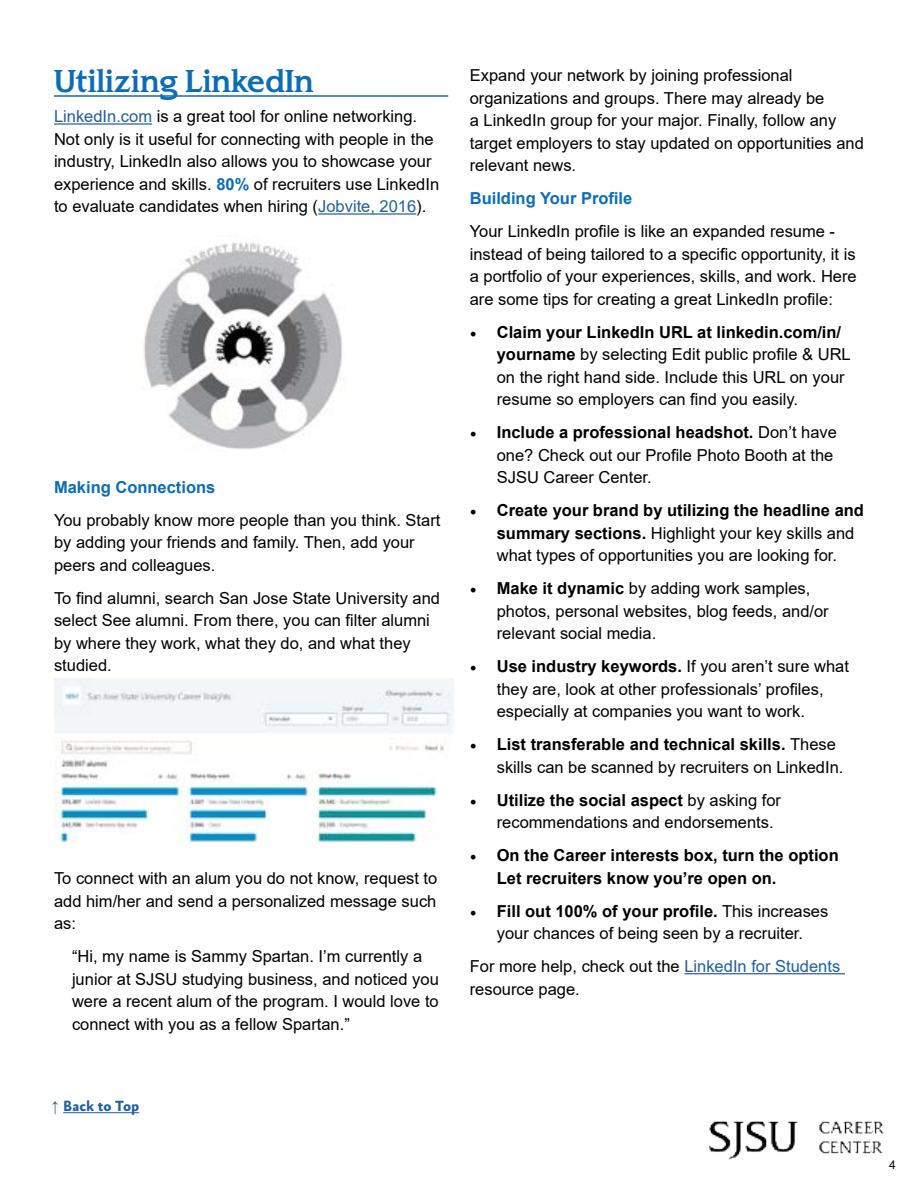
<style>
.page{position:relative;width:918px;height:1188px;background:#fff}
.page>*{position:absolute;margin:0;border:0;box-sizing:border-box;transform-origin:0 0}
.t1{font:700 30px "SJSU Spartan";color:#0b6db7}
.t2{font:16.5px/22.5px "Arial";color:#000}
.t3{font:700 16.5px/22.5px "Arial";color:#000}
.t4{font:700 16.5px "Arial";color:#0b6db7}
.t5{font:700 15px "Absara Sans OT";color:#215e9e}
.t6{font:12px "Arial";color:#000}
.s1{color:#215e9e}
.s2{font-weight:700;color:#0b6db7}
.s3{font-family:"Arial";font-weight:400}
.s4{font-family:"Minion Pro";font-size:18px}
.s5{font-weight:700}
.s6{font-family:"Minion Pro";font-weight:400;font-size:18px}
</style>
<div class="page">
<img style="left:709px;top:1121px;width:175px;height:39px">
<hr style="left:63px;top:1112px;width:76px;height:1px;background:#215e9e">
<hr style="left:54px;top:95px;width:394px;height:2px;background:#0b6db7">
<hr style="left:54px;top:123px;width:98px;height:2px;background:#215e9e">
<hr style="left:318px;top:213px;width:98px;height:2px;background:#215e9e">
<img style="left:143px;top:242px;width:199px;height:208px">
<hr style="left:684px;top:973px;width:161px;height:1px;background:#215e9e">
<img style="left:54px;top:679px;width:399px;height:162px">
<h1 class="t1" style="left:54px;top:62px;width:261px">Utilizing LinkedIn</h1>
<p class="t2" style="left:54px;top:105px;width:387px"><span class="s1">LinkedIn.com</span> is a great tool for online networking.<br>Not only is it useful for connecting with people in the industry, LinkedIn also allows you to showcase your experience and skills. <span class="s2">80%</span> of recruiters use LinkedIn to evaluate candidates when hiring (<span class="s1">Jobvite, 2016</span>).</p>
<p class="t4" style="left:54px;top:475px;width:163px">Making Connections</p>
<p class="t2" style="left:54px;top:509px;width:388px">You probably know more people than you think. Start by adding your friends and family. Then, add your peers and colleagues.</p>
<p class="t2" style="left:54px;top:587px;width:388px">To find alumni, search San Jose State University and select See alumni. From there, you can filter alumni by where they work, what they do, and what they studied.</p>
<p class="t2" style="left:54px;top:867px;width:385px;text-align:justify">To connect with an alum you do not know, request to add him/her and send a personalized message such as:</p>
<p class="t2" style="left:72px;top:945px;width:368px">“Hi, my name is Sammy Spartan. I’m currently a junior at SJSU studying business, and noticed you were a recent alum of the program. I would love to connect with you as a fellow Spartan.”</p>
<p class="t5" style="left:52px;top:1098px;width:89px"><span class="s3">↑</span> Back to Top</p>
<p class="t2" style="left:470px;top:64px;width:396px">Expand your network by joining professional organizations and groups. There may already be<br>a LinkedIn group for your major. Finally, follow any target employers to stay updated on opportunities and relevant news.</p>
<p class="t4" style="left:470px;top:187px;width:164px">Building Your Profile</p>
<p class="t2" style="left:470px;top:220px;width:388px">Your LinkedIn profile is like an expanded resume - instead of being tailored to a specific opportunity, it is a portfolio of your experiences, skills, and work. Here are some tips for creating a great LinkedIn profile:</p>
<p class="t2" style="left:497px;top:320px;width:355px;text-indent:-27px"><span class="s4">•</span> <span class="s5">Claim your LinkedIn URL at linkedin.com/in/ yourname</span> by selecting Edit public profile &amp; URL on the right hand side. Include this URL on your resume so employers can find you easily.</p>
<p class="t2" style="left:497px;top:421px;width:342px;text-indent:-27px"><span class="s4">•</span> <span class="s5">Include a professional headshot.</span> Don’t have one? Check out our Profile Photo Booth at the<br>SJSU Career Center.</p>
<p class="t2" style="left:497px;top:499px;width:369px;text-indent:-27px"><span class="s4">•</span> <span class="s5">Create your brand by utilizing the headline and summary sections.</span> Highlight your key skills and what types of opportunities you are looking for.</p>
<p class="t2" style="left:497px;top:577px;width:334px;text-indent:-27px"><span class="s4">•</span> <span class="s5">Make it dynamic</span> by adding work samples, photos, personal websites, blog feeds, and/or relevant social media.</p>
<p class="t2" style="left:497px;top:655px;width:354px;text-indent:-27px"><span class="s4">•</span> <span class="s5">Use industry keywords.</span> If you aren’t sure what they are, look at other professionals’ profiles, especially at companies you want to work.</p>
<p class="t2" style="left:497px;top:733px;width:348px;text-indent:-27px"><span class="s4">•</span> <span class="s5">List transferable and technical skills.</span> These skills can be scanned by recruiters on LinkedIn.</p>
<p class="t2" style="left:497px;top:788px;width:286px;text-indent:-27px"><span class="s4">•</span> <span class="s5">Utilize the social aspect</span> by asking for recommendations and endorsements.</p>
<p class="t3" style="left:497px;top:844px;width:343px;text-indent:-27px"><span class="s6">•</span> On the Career interests box, turn the option<br>Let recruiters know you’re open on.</p>
<p class="t2" style="left:470px;top:899px;width:360px;text-align:center"><span class="s4">•</span> <span class="s5">Fill out 100% of your profile.</span> This increases your chances of being seen by a recruiter.</p>
<p class="t2" style="left:470px;top:955px;width:372px">For more help, check out the <span class="s1">LinkedIn for Students </span>resource page.</p>
<p class="t6" style="left:889px;top:1156px;width:8px">4</p>
</div>
